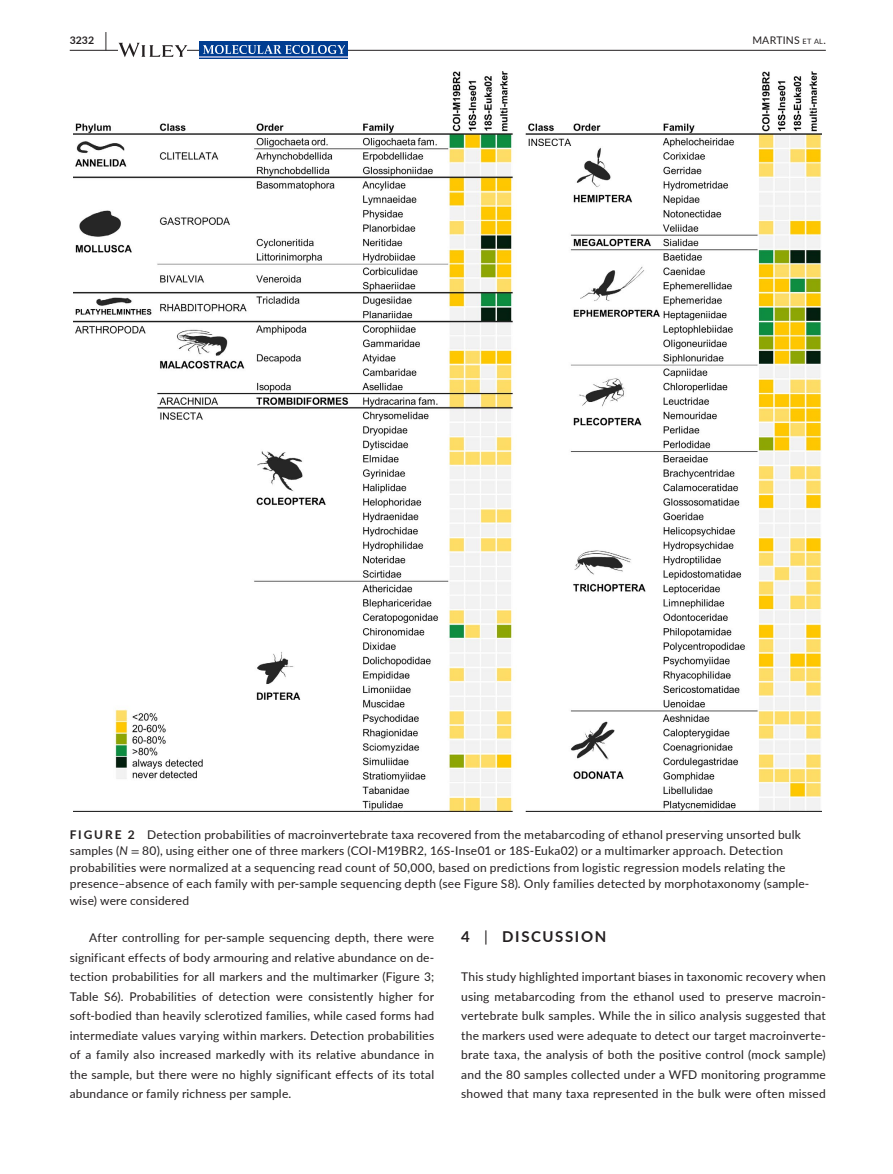
<style>
.page{position:relative;width:893px;height:1174px;background:#fff}
.page>*{position:absolute;margin:0;border:0;box-sizing:border-box;transform-origin:0 0}
.t1{font:700 15px "Lato";letter-spacing:.11em;color:#231f20}
.t2{font:12px/19.5px "Lato";letter-spacing:.015em;color:#231f20;text-align:justify}
.t3{font:10.5px "Lato";letter-spacing:.015em;color:#231f20}
.t4{font:700 10.5px "Lato";color:#231f20}
.s1{font-size:19.5px}
.s2{font-size:7.35px}
.s3{font-weight:700}
.s4{font-style:italic}
.s5{font-family:"STIX"}
.s6{font-weight:400}
</style>
<div class="page">
<hr style="left:70px;top:50px;width:756px;height:1px;background:#231f20">
<svg style="left:119px;top:43px;width:68px;height:14px"></svg>
<div style="left:199px;top:42px;width:149px;height:17px;background:#003d91"></div>
<img style="left:203px;top:45px;width:141px;height:9px">
<hr style="left:199px;top:56px;width:149px;height:2px;background:#96a6d0">
<img style="left:74px;top:72px;width:748px;height:739px">
<p class="t4" style="left:70px;top:33px;width:39px">3232 <span class="s1">|</span></p>
<p class="t3" style="left:752px;top:33px;width:75px">MARTINS <span class="s2">et al</span>.</p>
<p class="t2" style="left:70px;top:825px;width:741px;line-height:16.5px;text-align:left"><span class="s3">FIGURE 2</span> Detection probabilities of macroinvertebrate taxa recovered from the metabarcoding of ethanol preserving unsorted bulk samples (<span class="s4">N</span> <span class="s5">=</span> 80), using either one of three markers (COI-M19BR2, 16S-Inse01 or 18S-Euka02) or a multimarker approach. Detection probabilities were normalized at a sequencing read count of 50,000, based on predictions from logistic regression models relating the presence–absence of each family with per-sample sequencing depth (see Figure S8). Only families detected by morphotaxonomy (sample-</p>
<p class="t2" style="left:70px;top:927px;width:366px;text-indent:20px">After controlling for per-sample sequencing depth, there were significant effects of body armouring and relative abundance on de&shy;tection probabilities for all markers and the multimarker (Figure 3; Table S6). Probabilities of detection were consistently higher for soft-bodied than heavily sclerotized families, while cased forms had intermediate values varying within markers. Detection probabilities of a family also increased markedly with its relative abundance in the sample, but there were no highly significant effects of its total abundance or family richness per sample.</p>
<p class="t1" style="left:461px;top:925px;width:147px">4 <span class="s6">|</span> DISCUSSION</p>
<p class="t2" style="left:461px;top:966px;width:366px">This study highlighted important biases in taxonomic recovery when using metabarcoding from the ethanol used to preserve macroin&shy;vertebrate bulk samples. While the in silico analysis suggested that the markers used were adequate to detect our target macroinverte&shy;brate taxa, the analysis of both the positive control (mock sample) and the 80 samples collected under a WFD monitoring programme showed that many taxa represented in the bulk were often missed</p>
</div>
